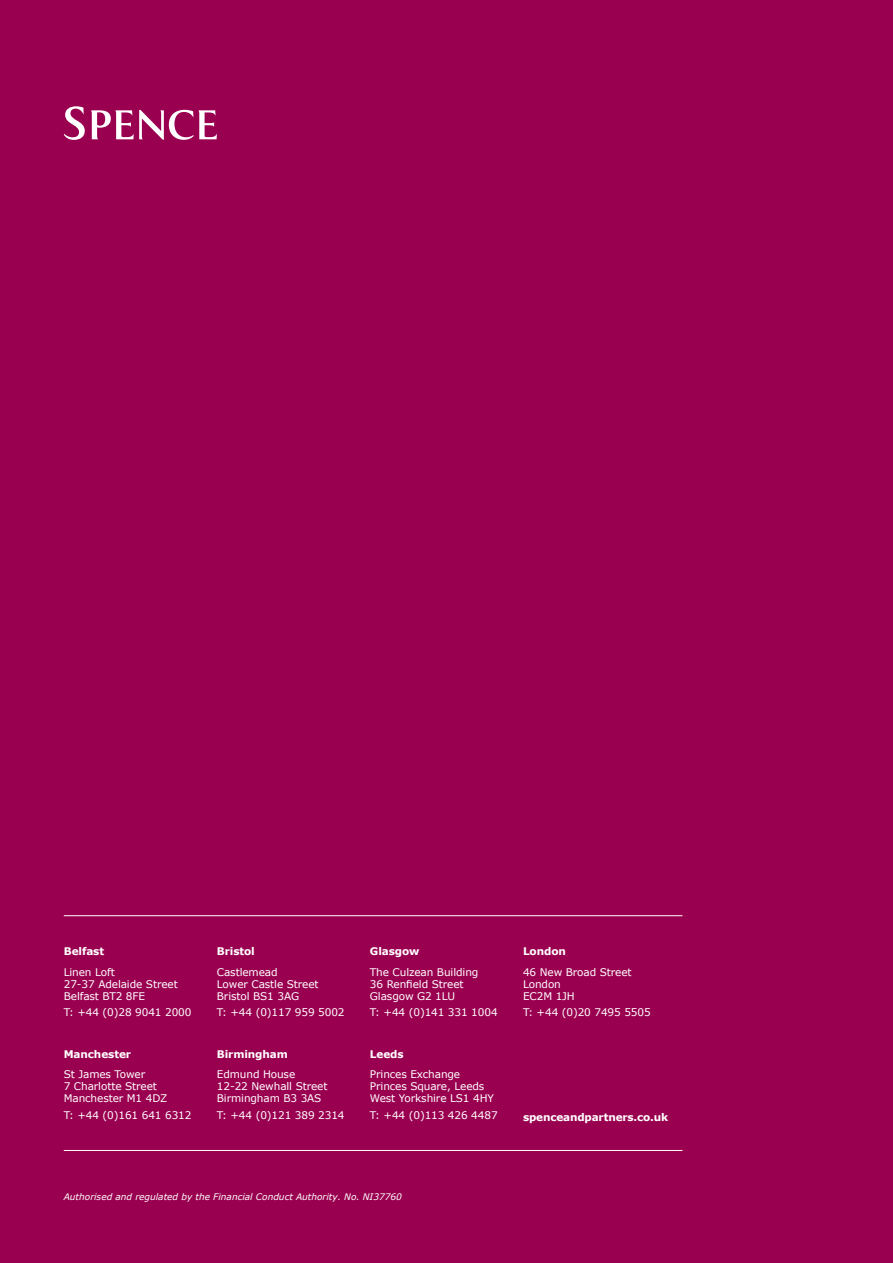
<style>
.page{position:relative;width:893px;height:1263px;background:#9a0050}
.page>*{position:absolute;margin:0;border:0;box-sizing:border-box;transform-origin:0 0}
.t1{font:10.5px/12px "Verdana";letter-spacing:-.01em;color:#fff}
.t2{font:700 10.5px "Verdana";letter-spacing:-.01em;color:#fff}
.t3{font:italic 9px "Verdana";color:#fff}
</style>
<div class="page">
<svg style="left:64px;top:106px;width:153px;height:34px"></svg>
<hr style="left:64px;top:915px;width:618px;height:1px;background:#fff">
<hr style="left:64px;top:1150px;width:618px;height:1px;background:#fff">
<p class="t2" style="left:64px;top:944px;width:42px">Belfast</p>
<p class="t1" style="left:64px;top:966px;width:53px">Linen Loft</p>
<p class="t1" style="left:64px;top:978px;width:116px">27-37 Adelaide Street<br>Belfast BT2 8FE</p>
<p class="t1" style="left:64px;top:1006px;width:129px">T: +44 (0)28 9041 2000</p>
<p class="t2" style="left:64px;top:1046px;width:69px">Manchester</p>
<p class="t1" style="left:64px;top:1068px;width:95px">St James Tower<br>7 Charlotte Street</p>
<p class="t1" style="left:64px;top:1092px;width:105px">Manchester M1 4DZ</p>
<p class="t1" style="left:64px;top:1108px;width:129px">T: +44 (0)161 641 6312</p>
<p class="t2" style="left:217px;top:944px;width:39px">Bristol</p>
<p class="t1" style="left:217px;top:966px;width:103px">Castlemead<br>Lower Castle Street<br>Bristol BS1 3AG</p>
<p class="t1" style="left:217px;top:1006px;width:129px">T: +44 (0)117 959 5002</p>
<p class="t2" style="left:217px;top:1046px;width:72px">Birmingham</p>
<p class="t1" style="left:217px;top:1068px;width:112px">Edmund House<br>12-22 Newhall Street<br>Birmingham B3 3AS</p>
<p class="t1" style="left:217px;top:1108px;width:129px">T: +44 (0)121 389 2314</p>
<p class="t2" style="left:370px;top:944px;width:51px">Glasgow</p>
<p class="t1" style="left:370px;top:966px;width:110px">The Culzean Building<br>36 Renfield Street<br>Glasgow G2 1LU</p>
<p class="t1" style="left:370px;top:1006px;width:129px">T: +44 (0)141 331 1004</p>
<p class="t2" style="left:370px;top:1046px;width:35px">Leeds</p>
<p class="t1" style="left:370px;top:1068px;width:125px">Princes Exchange<br>Princes Square, Leeds<br>West Yorkshire LS1 4HY</p>
<p class="t1" style="left:370px;top:1108px;width:129px">T: +44 (0)113 426 4487</p>
<p class="t2" style="left:523px;top:944px;width:44px">London</p>
<p class="t1" style="left:523px;top:966px;width:110px">46 New Broad Street<br>London<br>EC2M 1JH</p>
<p class="t1" style="left:523px;top:1006px;width:129px">T: +44 (0)20 7495 5505</p>
<p class="t2" style="left:523px;top:1109px;width:147px">spenceandpartners.co.uk</p>
<p class="t3" style="left:64px;top:1191px;width:340px">Authorised and regulated by the Financial Conduct Authority. No. NI37760</p>
</div>
